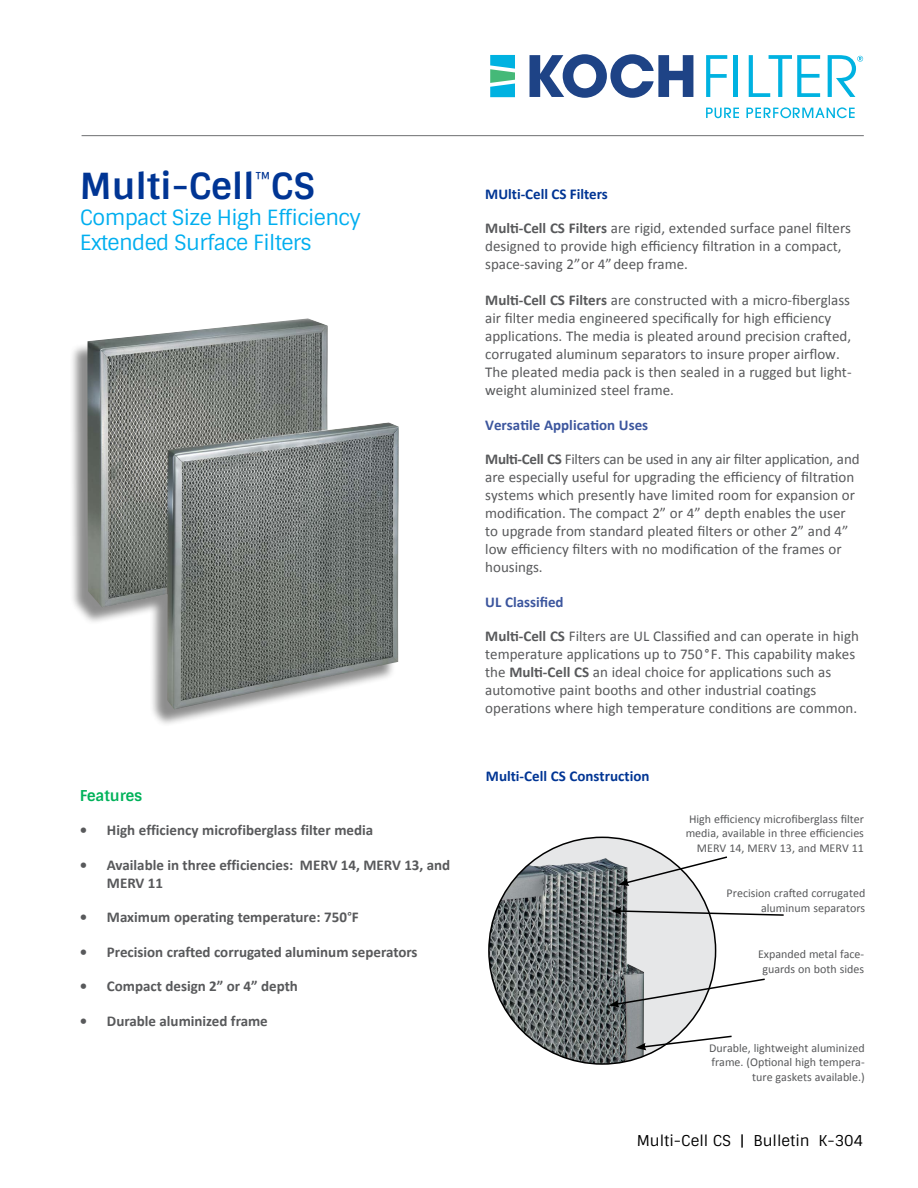
<style>
.page{position:relative;width:918px;height:1188px;background:#fff}
.page>*{position:absolute;margin:0;border:0;box-sizing:border-box;transform-origin:0 0}
.t1{font:700 36px "Sintony";color:#003594}
.t2{font:21px/25.2px "Sintony";letter-spacing:-.03em;color:#00aeef}
.t3{font:15px/18px "Calibri";color:#58595b}
.t4{font:700 15px/18px "Calibri";color:#58595b}
.t5{font:700 15px "Calibri";color:#003594}
.t6{font:700 15px "Calibri";color:#3c569e}
.t7{font:15px "Sintony";color:#000}
.t8{font:700 15px "Sintony";color:#00b25a}
.t9{font:12px/14.4px "Calibri";color:#58595b;text-align:right}
.s1{font-weight:400}
.s2{font-weight:700}
</style>
<div class="page">
<svg style="left:530px;top:54px;width:163px;height:44px"></svg>
<svg style="left:706px;top:108px;width:33px;height:10px"></svg>
<svg style="left:746px;top:107px;width:109px;height:11px"></svg>
<svg style="left:706px;top:55px;width:21px;height:42px"></svg>
<hr style="left:734px;top:55px;width:4px;height:42px;background:#00b2e1">
<svg style="left:749px;top:55px;width:71px;height:42px"></svg>
<svg style="left:828px;top:55px;width:35px;height:42px"></svg>
<svg style="left:490px;top:55px;width:25px;height:42px"></svg>
<hr style="left:82px;top:135px;width:782px;height:1px;background:#6d6e71">
<div style="left:69px;top:321px;width:327px;height:406px;background:#000;opacity:.45"></div>
<img style="left:87px;top:318px;width:312px;height:391px">
<div style="left:489px;top:837px;width:227px;height:227px;background:#e6e7e8;border-radius:50%"></div>
<img style="left:489px;top:858px;width:155px;height:206px">
<svg style="left:618px;top:855px;width:109px;height:31px"></svg>
<svg style="left:611px;top:907px;width:173px;height:10px"></svg>
<svg style="left:609px;top:978px;width:156px;height:30px"></svg>
<svg style="left:636px;top:1035px;width:96px;height:15px"></svg>
<h1 class="t1" style="left:80px;top:164px;width:237px">Multi-Cell<sup>™</sup>CS</h1>
<h2 class="t2" style="left:80px;top:205px;width:283px">Compact Size High Efficiency<br>Extended Surface Filters</h2>
<p class="t8" style="left:80px;top:786px;width:64px">Features</p>
<p class="t4" style="left:80px;top:821px;width:295px">• High efficiency microfiberglass filter media</p>
<p class="t4" style="left:107px;top:856px;width:345px;text-indent:-27px">• Available in three efficiencies: MERV 14, MERV 13, and<br>MERV 11</p>
<p class="t4" style="left:80px;top:908px;width:280px">• Maximum operating temperature: 750<span class="s1">°</span>F</p>
<p class="t4" style="left:80px;top:943px;width:339px">• Precision crafted corrugated aluminum seperators</p>
<p class="t4" style="left:80px;top:977px;width:220px">• Compact design 2” or 4” depth</p>
<p class="t4" style="left:80px;top:1012px;width:189px">• Durable aluminized frame</p>
<p class="t5" style="left:485px;top:184px;width:124px">MUlti-Cell CS Filters</p>
<p class="t3" style="left:485px;top:220px;width:367px"><span class="s2">Multi-Cell CS Filters</span> are rigid, extended surface panel filters designed to provide high efficiency filtration in a compact, space-saving 2”or 4”deep frame.</p>
<p class="t3" style="left:485px;top:292px;width:368px"><span class="s2">Multi-Cell CS Filters</span> are constructed with a micro-fiberglass air filter media engineered specifically for high efficiency applications. The media is pleated around precision crafted, corrugated aluminum separators to insure proper airflow.<br>The pleated media pack is then sealed in a rugged but light&shy;weight aluminized steel frame.</p>
<p class="t6" style="left:485px;top:415px;width:165px">Versatile Application Uses</p>
<p class="t3" style="left:485px;top:451px;width:376px"><span class="s2">Multi-Cell CS</span> Filters can be used in any air filter application, and are especially useful for upgrading the efficiency of filtration systems which presently have limited room for expansion or modification. The compact 2” or 4” depth enables the user to upgrade from standard pleated filters or other 2” and 4” low efficiency filters with no modification of the frames or housings.</p>
<p class="t6" style="left:485px;top:592px;width:80px">UL Classified</p>
<p class="t3" style="left:485px;top:628px;width:375px"><span class="s2">Multi-Cell CS</span> Filters are UL Classified and can operate in high temperature applications up to 750°F. This capability makes the <span class="s2">Multi-Cell CS</span> an ideal choice for applications such as automotive paint booths and other industrial coatings operations where high temperature conditions are common.</p>
<p class="t5" style="left:486px;top:766px;width:165px">Multi-Cell CS Construction</p>
<p class="t9" style="left:686px;top:812px;width:180px">High efficiency microfiberglass filter media, available in three efficiencies<br>MERV 14, MERV 13, and MERV 11</p>
<p class="t9" style="left:727px;top:886px;width:140px">Precision crafted corrugated aluminum separators</p>
<p class="t9" style="left:758px;top:947px;width:108px;text-align:center">Expanded metal face&shy;guards on both sides</p>
<p class="t9" style="left:709px;top:1041px;width:157px">Durable, lightweight aluminized frame. (Optional high tempera&shy;ture gaskets available.)</p>
<p class="t7" style="left:637px;top:1131px;width:228px">Multi-Cell CS | Bulletin K-304</p>
</div>
